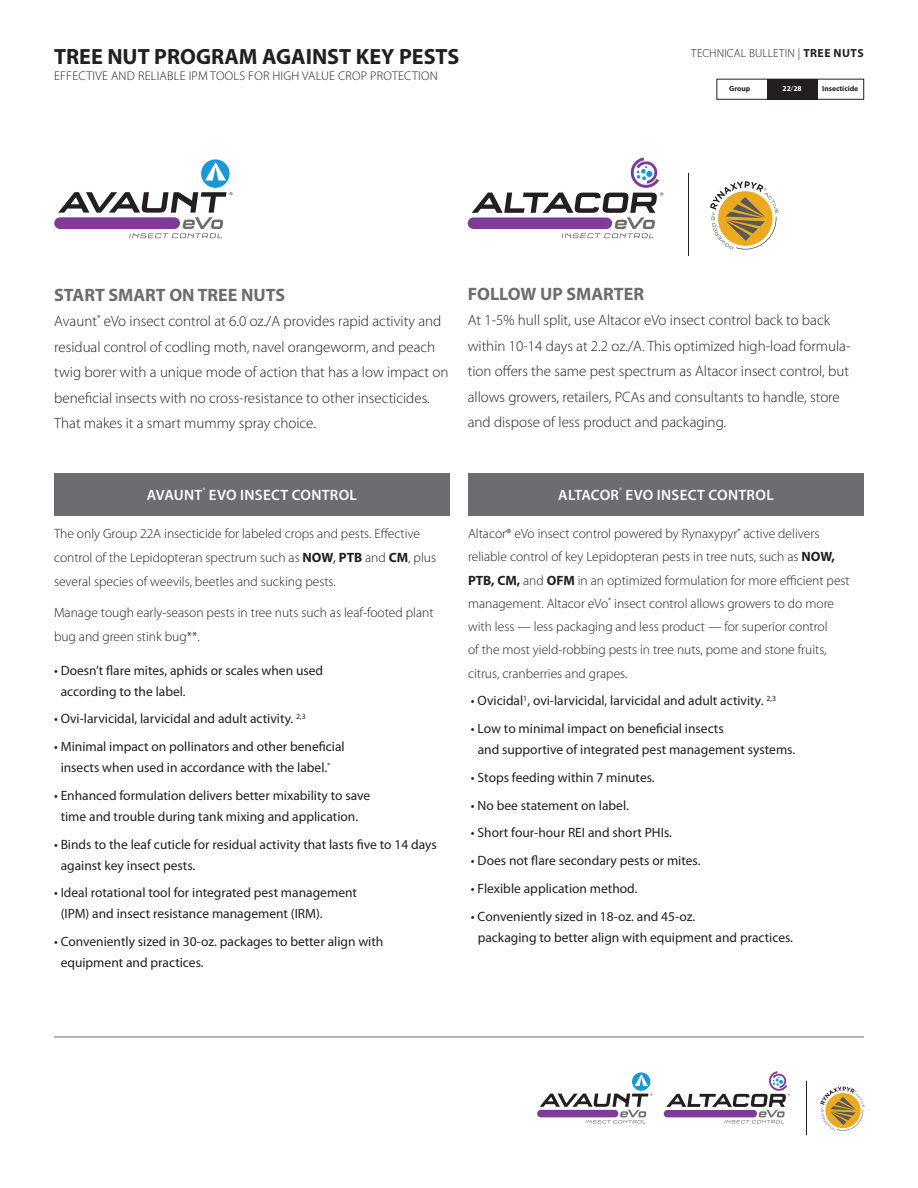
<style>
.page{position:relative;width:918px;height:1188px;background:#fff}
.page>*{position:absolute;margin:0;border:0;box-sizing:border-box;transform-origin:0 0}
.t1{font:700 22.2px "Myriad Pro";color:#231f20}
.t2{font:700 18px "Myriad Pro";color:#6c6d70}
.t3{font:300 15px/25.5px "Myriad Pro";color:#231f20}
.t4{font:600 15px "Myriad Pro";letter-spacing:.02em;color:#fff}
.t5{font:13.5px/21px "Myriad Pro";color:#231f20}
.t6{font:300 13.5px/24px "Myriad Pro";color:#231f20}
.t7{font:300 12.6px "Myriad Pro";letter-spacing:.02em;color:#231f20}
.t8{font:300 11.7px "Myriad Pro";letter-spacing:.01em;color:#231f20}
.t9{font:300 7.8px "Myriad Pro";color:#fff}
.t10{font:700 7.5px "Myriad Pro";color:#231f20}
.t11{font:700 7.5px "Myriad Pro";color:#fff}
.s1{font-weight:700}
.s2{font-weight:400}
</style>
<div class="page">
<div style="left:54px;top:473px;width:396px;height:43px;background:#6c6d70"></div>
<div style="left:468px;top:473px;width:396px;height:43px;background:#6c6d70"></div>
<hr style="left:54px;top:1037px;width:810px;height:1px;background:#6c6d70">
<div style="left:717px;top:79px;width:147px;height:21px;border:1px solid #231f20"></div>
<div style="left:767px;top:79px;width:51px;height:21px;background:#231f20"></div>
<hr style="left:688px;top:173px;width:1px;height:83px;background:#231f20">
<svg style="left:710px;top:181px;width:68px;height:68px"></svg>
<div style="left:468px;top:217px;width:144px;height:12px;background:#7f3c97;border-radius:6px"></div>
<svg style="left:472px;top:157px;width:191px;height:81px"></svg>
<div style="left:54px;top:217px;width:126px;height:12px;background:#7f3c97;border-radius:6px"></div>
<svg style="left:58px;top:159px;width:174px;height:79px"></svg>
<hr style="left:806px;top:1081px;width:1px;height:54px;background:#231f20">
<svg style="left:820px;top:1087px;width:44px;height:44px"></svg>
<div style="left:664px;top:1110px;width:93px;height:7px;background:#7f3c97;border-radius:4px"></div>
<svg style="left:666px;top:1071px;width:124px;height:52px"></svg>
<div style="left:537px;top:1110px;width:81px;height:7px;background:#7f3c97;border-radius:4px"></div>
<svg style="left:540px;top:1072px;width:112px;height:51px"></svg>
<p class="t1" style="left:54px;top:42px;width:407px">TREE NUT PROGRAM AGAINST KEY PESTS</p>
<p class="t7" style="left:54px;top:69px;width:385px">EFFECTIVE AND RELIABLE IPM TOOLS FOR HIGH VALUE CROP PROTECTION</p>
<p class="t8" style="left:691px;top:46px;width:174px">TECHNICAL BULLETIN | <span class="s1">TREE NUTS</span></p>
<p class="t10" style="left:729px;top:84px;width:23px">Group</p>
<p class="t11" style="left:783px;top:84px;width:21px">22<span class="s2">/</span>28</p>
<p class="t10" style="left:822px;top:84px;width:37px">Insecticide</p>
<p class="t2" style="left:54px;top:283px;width:232px">START SMART ON TREE NUTS</p>
<p class="t3" style="left:54px;top:308px;width:396px">Avaunt<sup>®</sup> eVo insect control at 6.0 oz./A provides rapid activity and residual control of codling moth, navel orangeworm, and peach twig borer with a unique mode of action that has a low impact on beneficial insects with no cross-resistance to other insecticides.<br>That makes it a smart mummy spray choice.</p>
<p class="t2" style="left:468px;top:282px;width:178px">FOLLOW UP SMARTER</p>
<p class="t3" style="left:468px;top:307px;width:384px">At 1-5% hull split, use Altacor eVo insect control back to back within 10-14 days at 2.2 oz./A. This optimized high-load formula&shy;tion offers the same pest spectrum as Altacor insect control, but allows growers, retailers, PCAs and consultants to handle, store and dispose of less product and packaging.</p>
<p class="t9" style="left:203px;top:485px;width:5px">®</p>
<p class="t6" style="left:54px;top:522px;width:384px">The only Group 22A insecticide for labeled crops and pests. Effective control of the Lepidopteran spectrum such as <span class="s1">NOW</span><span class="s2">,</span> <span class="s1">PTB</span> and <span class="s1">CM</span>, plus several species of weevils, beetles and sucking pests.</p>
<p class="t6" style="left:54px;top:600px;width:381px">Manage tough early-season pests in tree nuts such as leaf-footed plant bug and green stink bug**.</p>
<p class="t5" style="left:61px;top:659px;width:264px;text-indent:-7px">• Doesn’t flare mites, aphids or scales when used according to the label.</p>
<p class="t5" style="left:54px;top:708px;width:253px">• Ovi-larvicidal, larvicidal and adult activity. <sup>2,3</sup></p>
<p class="t5" style="left:54px;top:736px;width:292px;text-align:center">• Minimal impact on pollinators and other beneficial insects when used in accordance with the label.<sup>*</sup></p>
<p class="t5" style="left:54px;top:785px;width:318px;text-align:center">• Enhanced formulation delivers better mixability to save time and trouble during tank mixing and application.</p>
<p class="t5" style="left:61px;top:833px;width:378px;text-indent:-7px">• Binds to the leaf cuticle for residual activity that lasts five to 14 days against key insect pests.</p>
<p class="t5" style="left:61px;top:882px;width:298px;text-indent:-7px">• Ideal rotational tool for integrated pest management (IPM) and insect resistance management (IRM).</p>
<p class="t5" style="left:61px;top:931px;width:324px;text-indent:-7px">• Conveniently sized in 30-oz. packages to better align with equipment and practices.</p>
<p class="t4" style="left:147px;top:485px;width:212px">AVAUNT EVO INSECT CONTROL</p>
<p class="t9" style="left:619px;top:485px;width:5px">®</p>
<p class="t6" style="left:468px;top:522px;width:353px">Altacor® eVo insect control powered by Rynaxypyr<sup>®</sup> active delivers</p>
<p class="t6" style="left:468px;top:545px;width:369px">reliable control of key Lepidopteran pests in tree nuts, such as <span class="s1">NOW,</span></p>
<p class="t6" style="left:468px;top:568px;width:383px"><span class="s1">PTB, CM,</span> and <span class="s1">OFM</span> in an optimized formulation for more efficient pest</p>
<p class="t6" style="left:468px;top:591px;width:368px">management. Altacor eVo<sup>®</sup> insect control allows growers to do more</p>
<p class="t6" style="left:468px;top:615px;width:361px">with less — less packaging and less product — for superior control</p>
<p class="t6" style="left:468px;top:638px;width:360px">of the most yield-robbing pests in tree nuts, pome and stone fruits,</p>
<p class="t6" style="left:468px;top:661px;width:161px">citrus, cranberries and grapes.</p>
<p class="t5" style="left:471px;top:690px;width:307px">• Ovicidal<sup>1</sup>, ovi-larvicidal, larvicidal and adult activity. <sup>2,3</sup></p>
<p class="t5" style="left:478px;top:718px;width:319px;text-indent:-7px">• Low to minimal impact on beneficial insects<br>and supportive of integrated pest management systems.</p>
<p class="t5" style="left:471px;top:767px;width:185px">• Stops feeding within 7 minutes.</p>
<p class="t5" style="left:471px;top:794px;width:159px">• No bee statement on label.</p>
<p class="t5" style="left:471px;top:822px;width:203px">• Short four-hour REI and short PHIs.</p>
<p class="t5" style="left:471px;top:850px;width:231px">• Does not flare secondary pests or mites.</p>
<p class="t5" style="left:471px;top:878px;width:168px">• Flexible application method.</p>
<p class="t5" style="left:478px;top:905px;width:317px;text-indent:-7px">• Conveniently sized in 18-oz. and 45-oz.<br>packaging to better align with equipment and practices.</p>
<p class="t4" style="left:558px;top:485px;width:217px">ALTACOR EVO INSECT CONTROL</p>
</div>
